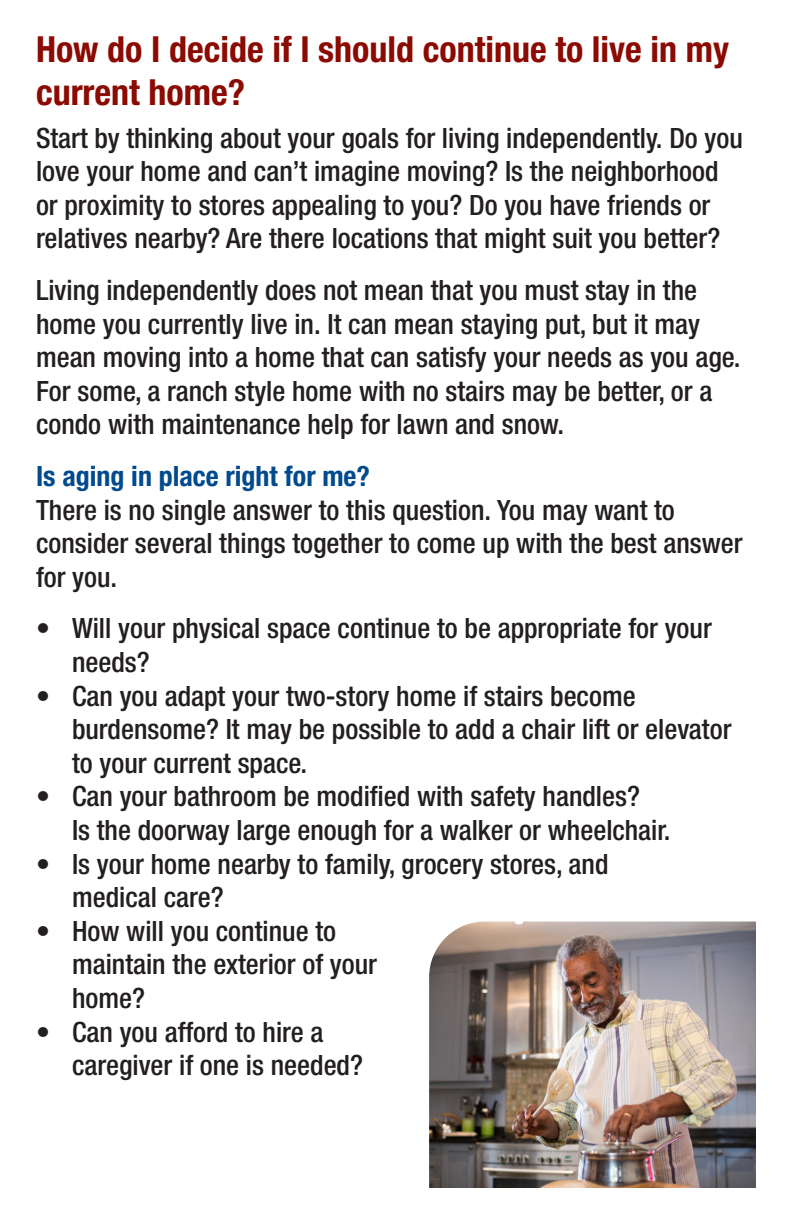
<style>
.page{position:relative;width:792px;height:1224px;background:#fff}
.page>*{position:absolute;margin:0;border:0;box-sizing:border-box;transform-origin:0 0}
.SH1{font:700 condensed 36px/43.2px "Helvetica Neue LT Std";color:#8b0a02}
.Paragraph_Style_1{font:500 condensed 28px/33.6px "Helvetica Neue LT Std";color:#231f20}
.SH2{font:700 condensed 28px "Helvetica Neue LT Std";color:#004a8d}
</style>
<div class="page">
<img style="left:429px;top:922px;width:327px;height:266px">
<p class="SH1" style="left:36px;top:27px;width:695px">How do I decide if I should continue to live in my current home?</p>
<p class="Paragraph_Style_1" style="left:36px;top:120px;width:709px">Start by thinking about your goals for living independently. Do you love your home and can’t imagine moving? Is the neighborhood or proximity to stores appealing to you? Do you have friends or relatives nearby? Are there locations that might suit you better?</p>
<p class="Paragraph_Style_1" style="left:36px;top:273px;width:706px">Living independently does not mean that you must stay in the home you currently live in. It can mean staying put, but it may mean moving into a home that can satisfy your needs as you age.<br>For some, a ranch style home with no stairs may be better, or a condo with maintenance help for lawn and snow.</p>
<p class="SH2" style="left:36px;top:459px;width:336px">Is aging in place right for me?</p>
<p class="Paragraph_Style_1" style="left:36px;top:492px;width:708px">There is no single answer to this question. You may want to consider several things together to come up with the best answer for you.</p>
<p class="Paragraph_Style_1" style="left:72px;top:611px;width:641px;text-indent:-36px">• Will your physical space continue to be appropriate for your needs?</p>
<p class="Paragraph_Style_1" style="left:72px;top:678px;width:661px;text-indent:-36px">• Can you adapt your two-story home if stairs become burdensome? It may be possible to add a chair lift or elevator to your current space.</p>
<p class="Paragraph_Style_1" style="left:72px;top:779px;width:600px;text-indent:-36px">• Can your bathroom be modified with safety handles?<br>Is the doorway large enough for a walker or wheelchair.</p>
<p class="Paragraph_Style_1" style="left:72px;top:846px;width:538px;text-indent:-36px">• Is your home nearby to family, grocery stores, and medical care?</p>
<p class="Paragraph_Style_1" style="left:72px;top:914px;width:307px;text-indent:-36px">• How will you continue to maintain the exterior of your home?</p>
<p class="Paragraph_Style_1" style="left:72px;top:1014px;width:293px;text-indent:-36px">• Can you afford to hire a caregiver if one is needed?</p>
</div>
